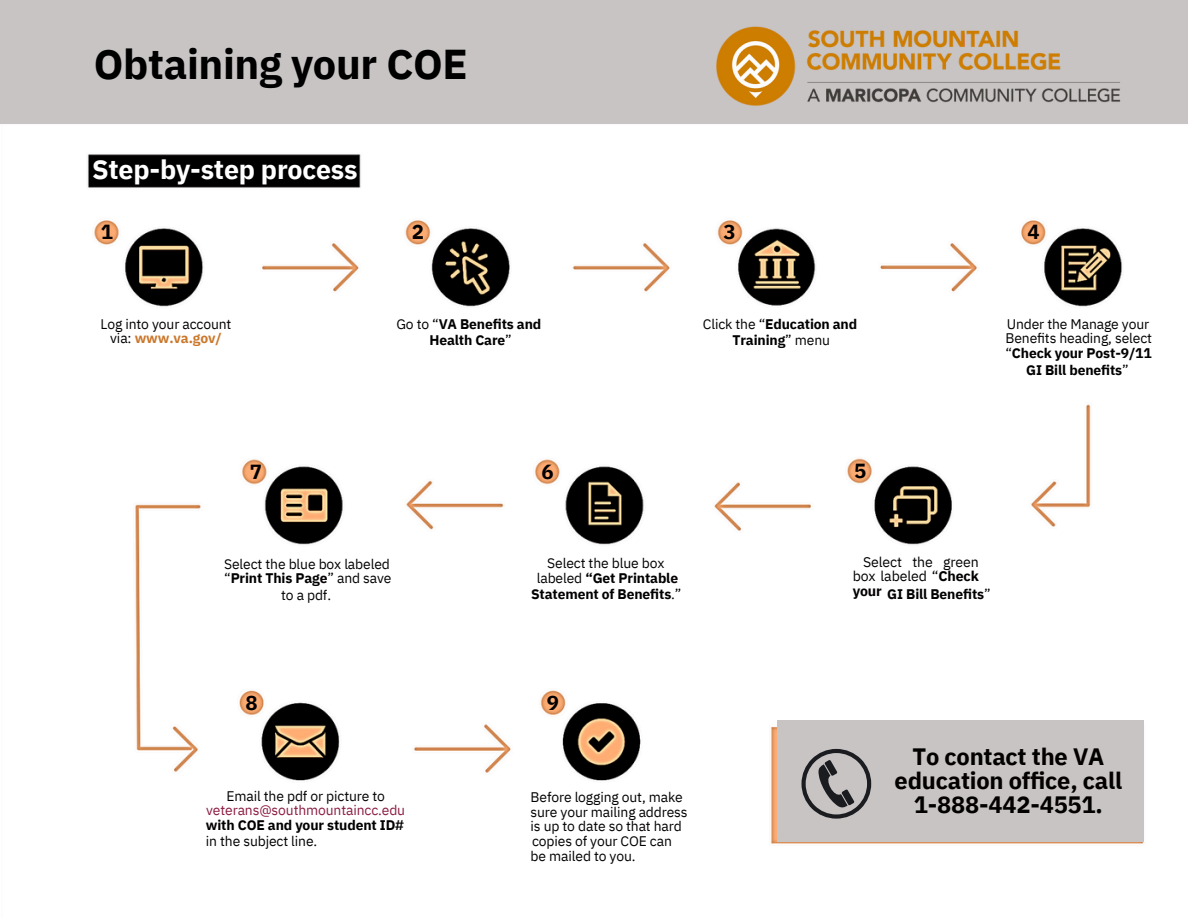
<style>
.page{position:relative;width:1188px;height:918px;background:#fff}
.page>*{position:absolute;margin:0;border:0;box-sizing:border-box;transform-origin:0 0}
.t1{font:700 41.7px "IBM Plex Sans";letter-spacing:-.01em;color:#000}
.t2{font:700 26.85px "IBM Plex Sans";letter-spacing:-.01em;color:#fff}
.t3{font:700 23.7px/23.7px "IBM Plex Sans";letter-spacing:-.01em;color:#030000;text-align:center}
.t4{font:700 20.4px "IBM Plex Sans";color:#030000}
.t5{font:14.1px/14.9px "IBM Plex Sans";letter-spacing:-.01em;color:#030000;text-align:justify}
.t6{font:13.95px/14.7px "IBM Plex Sans";letter-spacing:-.01em;color:#030000}
.t7{font:700 13.95px "IBM Plex Sans";letter-spacing:-.01em;color:#030000}
.t8{font:13.95px/14.7px "IBM Plex Sans";letter-spacing:-.01em;color:#8c1c40;text-align:center}
.s1{font-weight:700;color:#cb782c}
.s2{font-weight:400}
.s3{font-weight:700}
.s4{color:#030000}
.s5{font-weight:700;color:#030000}
</style>
<div class="page">
<img style="left:0;top:123px;width:1188px;height:721px">
<div style="left:778px;top:720px;width:366px;height:122px;background:#c8c4c4"></div>
<div style="left:0;top:0;width:1188px;height:123px;background:#c8c4c4"></div>
<img style="left:677px;top:26px;width:481px;height:200px">
<svg style="left:802px;top:749px;width:69px;height:70px"></svg>
<p class="t1" style="left:94px;top:36px;width:375px">Obtaining your COE</p>
<h2 class="t2" style="left:92px;top:152px;width:267px">Step-by-step process</h2>
<p class="t4" style="left:101px;top:219px;width:14px">1</p>
<p class="t6" style="left:101px;top:316px;width:132px;text-align:center">Log into your account via: <span class="s1">www.va.gov/</span></p>
<p class="t4" style="left:412px;top:219px;width:14px">2</p>
<p class="t7" style="left:396px;top:315px;width:146px"><span class="s2">Go to “</span>VA Benefits and</p>
<p class="t7" style="left:429px;top:331px;width:84px">Health Care<span class="s2">”</span></p>
<p class="t4" style="left:723px;top:219px;width:14px">3</p>
<p class="t7" style="left:703px;top:315px;width:156px"><span class="s2">Click the “</span>Education and</p>
<p class="t7" style="left:732px;top:331px;width:99px">Training<span class="s2">” menu</span></p>
<p class="t4" style="left:1028px;top:219px;width:14px">4</p>
<p class="t6" style="left:1005px;top:316px;width:148px">Under the Manage your<br>Benefits heading, select “<span class="s3">Check your Post-9/11</span></p>
<p class="t7" style="left:1026px;top:361px;width:104px">GI Bill benefits<span class="s2">”</span></p>
<p class="t4" style="left:250px;top:458px;width:14px">7</p>
<p class="t6" style="left:224px;top:556px;width:169px">Select the blue box labeled “<span class="s3">Print This Page</span>” and save</p>
<p class="t6" style="left:281px;top:587px;width:52px">to a pdf.</p>
<p class="t4" style="left:542px;top:458px;width:14px">6</p>
<p class="t6" style="left:537px;top:555px;width:143px;text-align:center">Select the blue box labeled <span class="s3">“Get Printable</span></p>
<p class="t7" style="left:531px;top:585px;width:152px">Statement of Benefits<span class="s2">.”</span></p>
<p class="t4" style="left:854px;top:457px;width:14px">5</p>
<p class="t5" style="left:853px;top:554px;width:128px;text-indent:10px">Select the green box labeled “<span class="s3">Check your</span></p>
<p class="t7" style="left:887px;top:585px;width:105px">GI Bill Benefits<span class="s2">”</span></p>
<p class="t4" style="left:246px;top:689px;width:14px">8</p>
<p class="t8" style="left:206px;top:788px;width:201px"><span class="s4">Email the pdf or picture to </span>veterans@southmountaincc.edu <span class="s5">with COE and your student ID#</span></p>
<p class="t6" style="left:206px;top:833px;width:113px">in the subject line.</p>
<p class="t4" style="left:547px;top:689px;width:14px">9</p>
<p class="t6" style="left:531px;top:789px;width:159px">Before logging out, make sure your mailing address is up to date so that hard copies of your COE can</p>
<p class="t6" style="left:531px;top:849px;width:106px">be mailed to you.</p>
<p class="t3" style="left:895px;top:745px;width:229px">To contact the VA education office, call<br>1-888-442-4551.</p>
</div>
